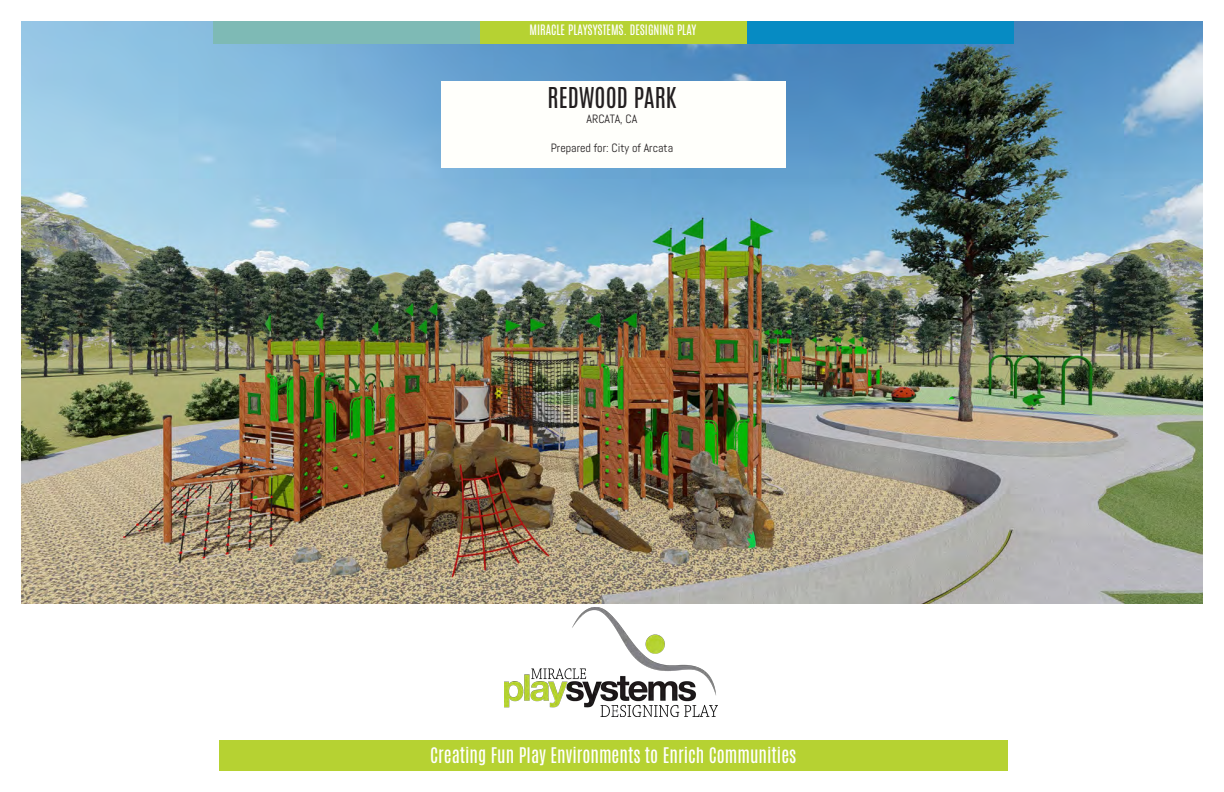
<style>
.page{position:relative;width:1224px;height:792px;background:#fff}
.page>*{position:absolute;margin:0;border:0;box-sizing:border-box;transform-origin:0 0}
.t1{font:24px "Antonio";color:#231f20}
.t2{font:18px "Antonio";color:#fff}
.t3{font:12px "Abel";color:#231f20}
.t4{font:12px "Antonio";color:#fff}
</style>
<div class="page">
<img style="left:22px;top:22px;width:1180px;height:581px">
<div style="left:480px;top:21px;width:267px;height:22px;background:#b6d232"></div>
<div style="left:747px;top:21px;width:267px;height:22px;background:#068bc3"></div>
<div style="left:213px;top:21px;width:267px;height:22px;background:#7ebab5"></div>
<div style="left:219px;top:740px;width:788px;height:31px;background:#b6d232"></div>
<div style="left:441px;top:81px;width:345px;height:87px;background:#fffffb"></div>
<img style="left:505px;top:607px;width:213px;height:110px">
<p class="t4" style="left:529px;top:21px;width:169px">MIRACLE PLAYSYSTEMS. DESIGNING PLAY</p>
<p class="t1" style="left:548px;top:81px;width:130px">REDWOOD PARK</p>
<p class="t3" style="left:587px;top:111px;width:52px">ARCATA, CA</p>
<p class="t3" style="left:551px;top:140px;width:124px">Prepared for: City of Arcata</p>
<p class="t2" style="left:430px;top:742px;width:368px">Creating Fun Play Environments to Enrich Communities</p>
</div>
